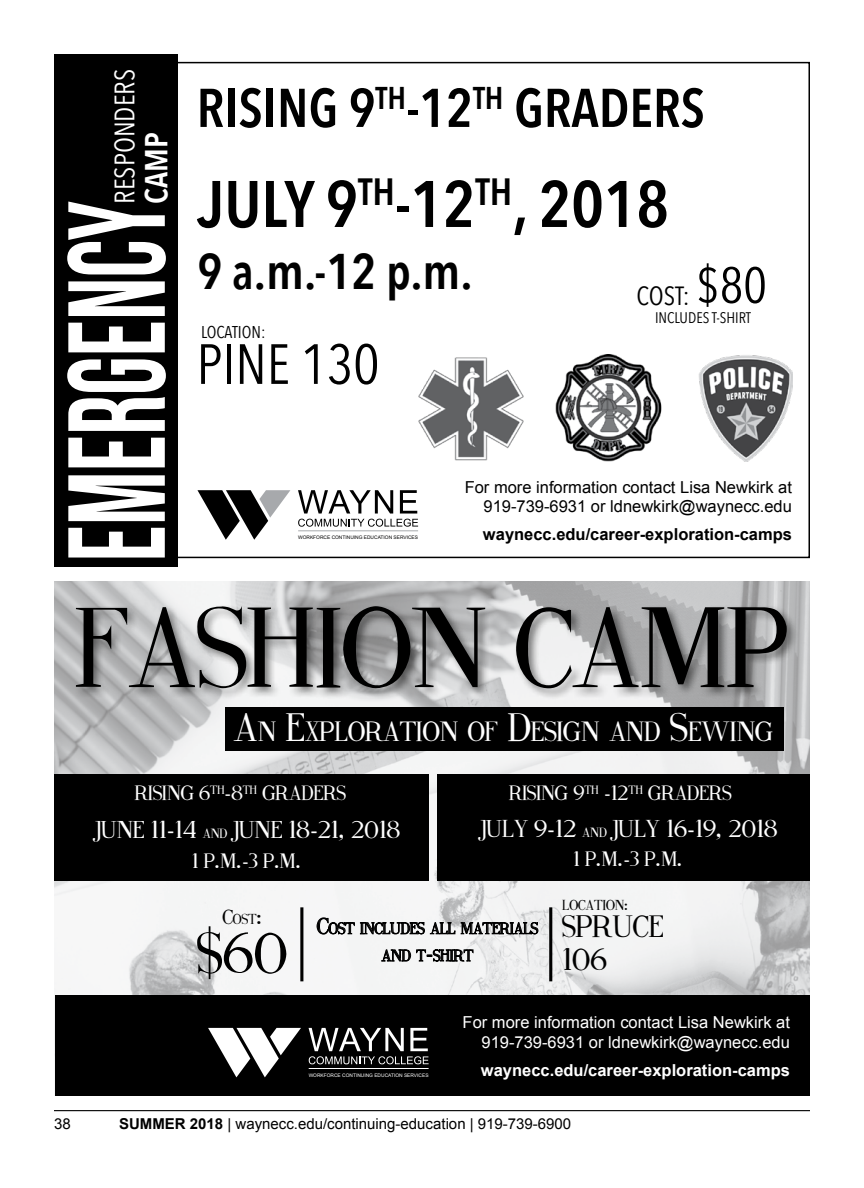
<style>
.page{position:relative;width:864px;height:1188px;background:#fff}
.page>*{position:absolute;margin:0;border:0;box-sizing:border-box;transform-origin:0 0}
.t1{font:137.85px "Bebas Neue";color:#fff;scale:.72 1}
.t2{font:113.4px "Fine Style";color:#000}
.t3{font:600 64.95px "Avenir Next Condensed";color:#000}
.t4{font:57.75px "Fine Style";color:#000}
.t5{font:55.95px "Avenir Next Condensed";color:#000}
.t6{font:600 54px "Avenir Next Condensed";color:#000}
.t7{font:50.4px "Avenir Next Condensed";color:#000}
.t8{font:600 49.95px "Avenir Next Condensed";color:#000}
.t9{font:600 31.8px "Avenir Next Condensed";color:#fff}
.t10{font:30.9px/33px "Fine Style";color:#000}
.t11{font:28.05px "Avenir Next Condensed";color:#fff}
.t12{font:27.75px "Fine Style";color:#fff}
.t13{font:26.25px "Avenir Next Condensed";color:#000}
.t14{font:24.3px "Fine Style";color:#fff}
.t15{font:20.7px "Fine Style";color:#fff}
.t16{font:17.1px "Avenir Next Condensed";color:#000}
.t17{font:16.5px/19.8px "Arial";color:#000;text-align:right}
.t18{font:16.5px/19.8px "Arial";color:#fff;text-align:right}
.t19{font:700 16.5px "Arial";color:#000}
.t20{font:700 16.5px "Arial";color:#fff}
.t21{font:15.9px/27.2px "Fine Style";color:#000;text-align:center}
.t22{font:15.3px "Avenir Next Condensed";color:#000101}
.t23{font:15px "Arial";color:#000}
.t24{font:14.4px "Fine Style";color:#000}
.t25{font:14.4px "Fine Style";color:#000}
.t26{font:4.8px "Arial";color:#000}
.t27{font:4.8px "Arial";color:#fff}
.s1{font-size:39.75px}
.s2{font-size:13.35px}
.s3{font-size:20.55px}
.s4{font-size:22.65px}
.s5{font-weight:700}
</style>
<div class="page">
<hr style="left:54px;top:1110px;width:756px;height:1px;background:#000">
<img style="left:54px;top:582px;width:756px;height:488px">
<div style="left:54px;top:54px;width:124px;height:513px;background:#000"></div>
<svg style="left:197px;top:490px;width:93px;height:50px"></svg>
<svg style="left:298px;top:490px;width:120px;height:37px"></svg>
<hr style="left:298px;top:531px;width:120px;height:1px;background:#a7a9ac">
<img style="left:418px;top:355px;width:374px;height:106px">
<div style="left:438px;top:774px;width:372px;height:107px;background:#000"></div>
<svg style="left:316px;top:904px;width:223px;height:74px"></svg>
<hr style="left:300px;top:907px;width:3px;height:74px;background:#000">
<hr style="left:549px;top:907px;width:3px;height:74px;background:#000">
<div style="left:73px;top:603px;width:726px;height:97px;background:#000;opacity:.5"></div>
<div style="left:226px;top:707px;width:558px;height:44px;background:#000"></div>
<div style="left:55px;top:995px;width:755px;height:100px;background:#000"></div>
<svg style="left:208px;top:1028px;width:93px;height:49px"></svg>
<svg style="left:309px;top:1028px;width:120px;height:36px"></svg>
<hr style="left:309px;top:1068px;width:120px;height:1px;background:#fff">
<div style="left:54px;top:774px;width:375px;height:107px;background:#000"></div>
<h3 class="t11" style="left:101px;top:204px;width:136px;rotate:-90deg">RESPONDERS</h3>
<h3 class="t9" style="left:129px;top:204px;width:72px;rotate:-90deg">CAMP</h3>
<h1 class="t1" style="left:42px;top:561px;width:502px;rotate:-90deg">EMERGENCY</h1>
<h3 class="t6" style="left:197px;top:61px;width:510px">RISING 9<sup>TH</sup>-12<sup>TH</sup> GRADERS</h3>
<h3 class="t3" style="left:197px;top:148px;width:473px">JULY 9<sup>TH</sup>-12<sup>TH</sup>, 2018</h3>
<h3 class="t8" style="left:197px;top:229px;width:277px">9 a.m.-12 p.m.</h3>
<h3 class="t13" style="left:637px;top:273px;width:55px">COST:</h3>
<h3 class="t7" style="left:696px;top:242px;width:73px">$80</h3>
<p class="t16" style="left:201px;top:318px;width:66px">LOCATION:</p>
<h3 class="t5" style="left:197px;top:316px;width:184px">PINE 130</h3>
<p class="t22" style="left:655px;top:305px;width:98px">INCLUDES T-SHIRT</p>
<p class="t17" style="left:465px;top:477px;width:329px">For more information contact Lisa Newkirk at<br>919-739-6931 or ldnewkirk@waynecc.edu</p>
<p class="t26" style="left:298px;top:534px;width:121px">WORKFORCE CONTINUING EDUCATION SERVICES</p>
<p class="t19" style="left:483px;top:523px;width:311px">waynecc.edu/career-exploration-camps</p>
<h2 class="t2" style="left:76px;top:592px;width:715px">FASHION CAMP</h2>
<h3 class="t12" style="left:234px;top:717px;width:540px"><span class="s1">A</span>N <span class="s1">E</span>XPLORATION OF <span class="s1">D</span>ESIGN AND <span class="s1">S</span>EWING</h3>
<p class="t15" style="left:135px;top:783px;width:213px">RISING 6<sup>TH</sup>-8<sup>TH</sup> GRADERS</p>
<h3 class="t14" style="left:93px;top:818px;width:309px">JUNE 11-14 <span class="s2">AND</span> JUNE 18-21, 2018</h3>
<p class="t15" style="left:192px;top:850px;width:111px">1 P.M.-3 P.M.</p>
<p class="t15" style="left:509px;top:783px;width:224px">RISING 9<sup>TH</sup> -12<sup>TH</sup> GRADERS</p>
<h3 class="t14" style="left:478px;top:817px;width:301px">JULY 9-12 <span class="s2">AND</span> JULY 16-19, 2018</h3>
<p class="t15" style="left:573px;top:849px;width:111px">1 P.M.-3 P.M.</p>
<p class="t24" style="left:562px;top:898px;width:67px">LOCATION:</p>
<p class="t25" style="left:222px;top:912px;width:41px"><span class="s3">C</span>OST<span class="s3">:</span></p>
<h3 class="t4" style="left:194px;top:924px;width:95px">$60</h3>
<p class="t21" style="left:317px;top:915px;width:223px"><span class="s4">C</span>OST INCLUDES ALL MATERIALS<br>AND T<span class="s4">-</span>SHIRT</p>
<h3 class="t10" style="left:562px;top:911px;width:103px">SPRUCE<br>106</h3>
<p class="t18" style="left:463px;top:1013px;width:329px">For more information contact Lisa Newkirk at<br>919-739-6931 or ldnewkirk@waynecc.edu</p>
<p class="t27" style="left:309px;top:1072px;width:121px">WORKFORCE CONTINUING EDUCATION SERVICES</p>
<p class="t20" style="left:481px;top:1059px;width:311px">waynecc.edu/career-exploration-camps</p>
<p class="t23" style="left:54px;top:1114px;width:18px">38</p>
<p class="t23" style="left:119px;top:1114px;width:454px"><span class="s5">SUMMER 2018</span> | waynecc.edu/continuing-education | 919-739-6900</p>
</div>
